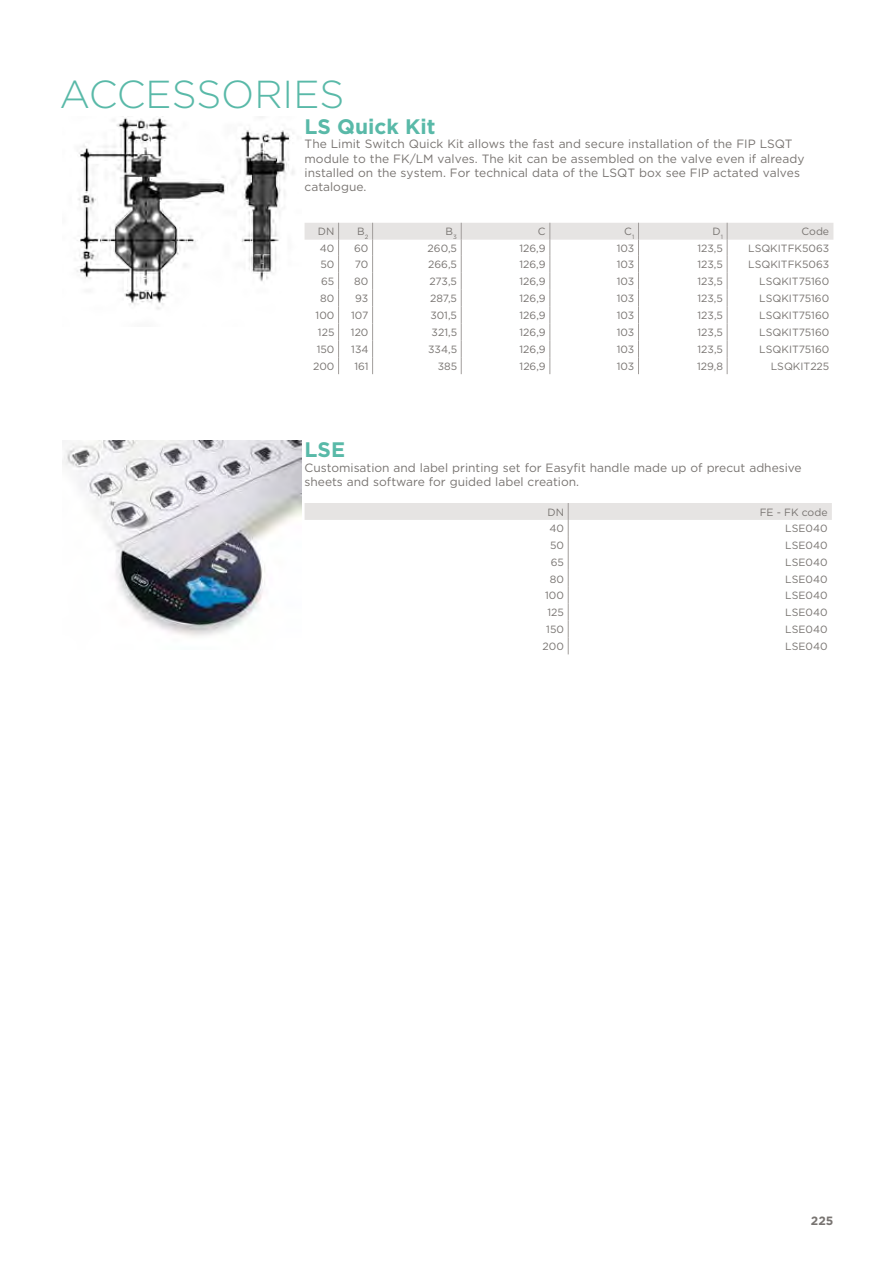
<style>
.page{position:relative;width:893px;height:1263px;background:#fff}
.page>*{position:absolute;margin:0;border:0;box-sizing:border-box;transform-origin:0 0}
.t1{font:300 39px "Gotham";color:#59b9a8}
.t2{font:700 21px "Gotham";color:#59b9a8}
.t3{font:12px/14.4px "Gotham";color:#787471}
.t4{font:700 12px "Gotham";color:#787471}
.t5{font:10.5px "Gotham";color:#787471}
</style>
<div class="page">
<img style="left:77px;top:117px;width:217px;height:192px">
<svg style="left:305px;top:223px;width:528px;height:151px"></svg>
<img style="left:63px;top:440px;width:238px;height:197px">
<svg style="left:305px;top:503px;width:527px;height:151px"></svg>
<h1 class="t1" style="left:60px;top:70px;width:286px">ACCESSORIES</h1>
<h2 class="t2" style="left:305px;top:112px;width:133px">LS Quick Kit</h2>
<p class="t3" style="left:305px;top:136px;width:501px">The Limit Switch Quick Kit allows the fast and secure installation of the FIP LSQT module to the FK/LM valves. The kit can be assembled on the valve even if already installed on the system. For technical data of the LSQT box see FIP actated valves catalogue.</p>
<p class="t5" style="left:318px;top:225px;width:18px">DN</p>
<p class="t5" style="left:357px;top:225px;width:13px">B<sub>2</sub></p>
<p class="t5" style="left:446px;top:225px;width:13px">B<sub>3</sub></p>
<p class="t5" style="left:538px;top:225px;width:9px">C</p>
<p class="t5" style="left:624px;top:225px;width:11px">C<sub>1</sub></p>
<p class="t5" style="left:712px;top:225px;width:12px">D<sub>1</sub></p>
<p class="t5" style="left:802px;top:225px;width:29px">Code</p>
<p class="t5" style="left:320px;top:241px;width:16px">40</p>
<p class="t5" style="left:354px;top:241px;width:16px">60</p>
<p class="t5" style="left:428px;top:241px;width:31px">260,5</p>
<p class="t5" style="left:519px;top:241px;width:28px">126,9</p>
<p class="t5" style="left:617px;top:241px;width:19px">103</p>
<p class="t5" style="left:697px;top:241px;width:27px">123,5</p>
<p class="t5" style="left:748px;top:241px;width:83px">LSQKITFK5063</p>
<p class="t5" style="left:320px;top:258px;width:15px">50</p>
<p class="t5" style="left:355px;top:258px;width:15px">70</p>
<p class="t5" style="left:428px;top:258px;width:30px">266,5</p>
<p class="t5" style="left:519px;top:258px;width:28px">126,9</p>
<p class="t5" style="left:617px;top:258px;width:19px">103</p>
<p class="t5" style="left:697px;top:258px;width:27px">123,5</p>
<p class="t5" style="left:748px;top:258px;width:83px">LSQKITFK5063</p>
<p class="t5" style="left:321px;top:275px;width:15px">65</p>
<p class="t5" style="left:354px;top:275px;width:16px">80</p>
<p class="t5" style="left:429px;top:275px;width:29px">273,5</p>
<p class="t5" style="left:519px;top:275px;width:28px">126,9</p>
<p class="t5" style="left:617px;top:275px;width:19px">103</p>
<p class="t5" style="left:697px;top:275px;width:27px">123,5</p>
<p class="t5" style="left:759px;top:275px;width:72px">LSQKIT75160</p>
<p class="t5" style="left:320px;top:292px;width:16px">80</p>
<p class="t5" style="left:355px;top:292px;width:15px">93</p>
<p class="t5" style="left:430px;top:292px;width:29px">287,5</p>
<p class="t5" style="left:519px;top:292px;width:28px">126,9</p>
<p class="t5" style="left:617px;top:292px;width:19px">103</p>
<p class="t5" style="left:697px;top:292px;width:27px">123,5</p>
<p class="t5" style="left:759px;top:292px;width:72px">LSQKIT75160</p>
<p class="t5" style="left:316px;top:309px;width:20px">100</p>
<p class="t5" style="left:351px;top:309px;width:19px">107</p>
<p class="t5" style="left:430px;top:309px;width:28px">301,5</p>
<p class="t5" style="left:519px;top:309px;width:28px">126,9</p>
<p class="t5" style="left:617px;top:309px;width:19px">103</p>
<p class="t5" style="left:697px;top:309px;width:27px">123,5</p>
<p class="t5" style="left:759px;top:309px;width:72px">LSQKIT75160</p>
<p class="t5" style="left:318px;top:326px;width:18px">125</p>
<p class="t5" style="left:351px;top:326px;width:19px">120</p>
<p class="t5" style="left:432px;top:326px;width:27px">321,5</p>
<p class="t5" style="left:519px;top:326px;width:28px">126,9</p>
<p class="t5" style="left:617px;top:326px;width:19px">103</p>
<p class="t5" style="left:697px;top:326px;width:27px">123,5</p>
<p class="t5" style="left:759px;top:326px;width:72px">LSQKIT75160</p>
<p class="t5" style="left:317px;top:343px;width:19px">150</p>
<p class="t5" style="left:351px;top:343px;width:19px">134</p>
<p class="t5" style="left:428px;top:343px;width:30px">334,5</p>
<p class="t5" style="left:520px;top:343px;width:28px">126,9</p>
<p class="t5" style="left:617px;top:343px;width:19px">103</p>
<p class="t5" style="left:697px;top:343px;width:27px">123,5</p>
<p class="t5" style="left:759px;top:343px;width:72px">LSQKIT75160</p>
<p class="t5" style="left:313px;top:359px;width:23px">200</p>
<p class="t5" style="left:354px;top:359px;width:16px">161</p>
<p class="t5" style="left:438px;top:359px;width:21px">385</p>
<p class="t5" style="left:520px;top:359px;width:28px">126,9</p>
<p class="t5" style="left:617px;top:359px;width:19px">103</p>
<p class="t5" style="left:697px;top:359px;width:27px">129,8</p>
<p class="t5" style="left:771px;top:359px;width:60px">LSQKIT225</p>
<h2 class="t2" style="left:305px;top:436px;width:42px">LSE</h2>
<p class="t3" style="left:305px;top:460px;width:499px">Customisation and label printing set for Easyfit handle made up of precut adhesive sheets and software for guided label creation.</p>
<p class="t5" style="left:547px;top:505px;width:18px">DN</p>
<p class="t5" style="left:760px;top:505px;width:69px">FE - FK code</p>
<p class="t5" style="left:549px;top:521px;width:16px">40</p>
<p class="t5" style="left:785px;top:521px;width:44px">LSE040</p>
<p class="t5" style="left:550px;top:538px;width:15px">50</p>
<p class="t5" style="left:785px;top:538px;width:44px">LSE040</p>
<p class="t5" style="left:551px;top:555px;width:15px">65</p>
<p class="t5" style="left:785px;top:555px;width:44px">LSE040</p>
<p class="t5" style="left:550px;top:572px;width:16px">80</p>
<p class="t5" style="left:785px;top:572px;width:44px">LSE040</p>
<p class="t5" style="left:545px;top:589px;width:20px">100</p>
<p class="t5" style="left:785px;top:589px;width:44px">LSE040</p>
<p class="t5" style="left:547px;top:606px;width:18px">125</p>
<p class="t5" style="left:785px;top:606px;width:44px">LSE040</p>
<p class="t5" style="left:546px;top:623px;width:19px">150</p>
<p class="t5" style="left:785px;top:623px;width:44px">LSE040</p>
<p class="t5" style="left:543px;top:640px;width:23px">200</p>
<p class="t5" style="left:785px;top:640px;width:44px">LSE040</p>
<p class="t4" style="left:811px;top:1212px;width:24px">225</p>
</div>
